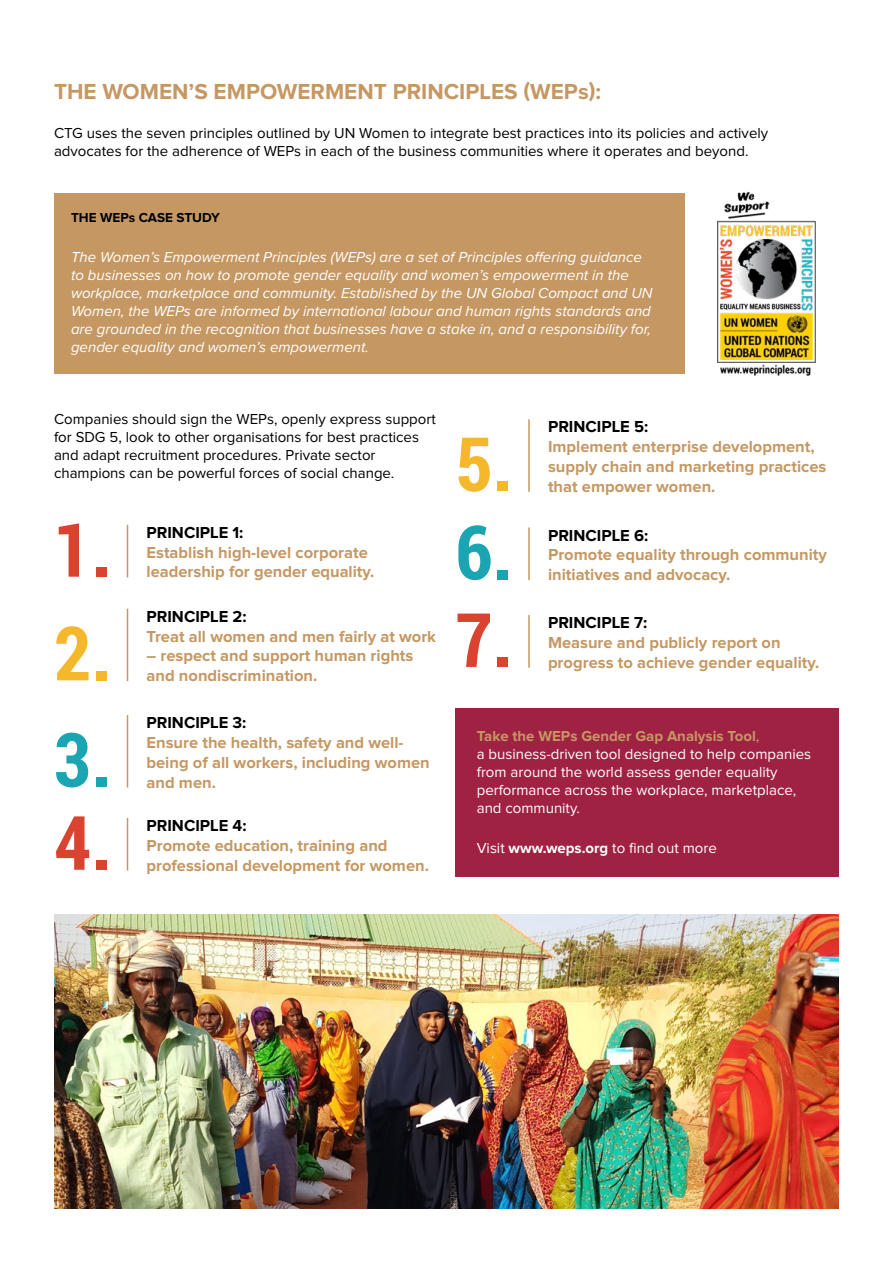
<style>
.page{position:relative;width:893px;height:1263px;background:#fff}
.page>*{position:absolute;margin:0;border:0;box-sizing:border-box;transform-origin:0 0}
.t1{font:700 75px "Roboto Condensed";color:#d9432f}
.t2{font:700 75px "Roboto Condensed";color:#f5b72c}
.t3{font:700 75px "Roboto Condensed";color:#1ba5b2}
.t4{font:700 22.5px "Proxima Nova";color:#c59863}
.t5{font:700 16.5px/19.8px "Proxima Nova";color:#c59863}
.t6{font:700 16.5px "Proxima Nova";color:#000}
.t7{font:italic 15px/18px "Proxima Nova";color:#fff}
.t8{font:15px/18px "Proxima Nova";color:#000}
.t9{font:15px/18px "Proxima Nova";color:#fff}
.t10{font:700 13.5px "Proxima Nova";color:#000}
.s1{font-weight:700;color:#c59863}
.s2{font-weight:500;color:#c59863}
.s3{font-weight:700}
</style>
<div class="page">
<div style="left:455px;top:708px;width:384px;height:169px;background:#9f2243"></div>
<hr style="left:127px;top:525px;width:1px;height:52px;background:#c59863">
<hr style="left:127px;top:609px;width:1px;height:72px;background:#c59863">
<hr style="left:127px;top:715px;width:1px;height:72px;background:#c59863">
<hr style="left:127px;top:818px;width:1px;height:52px;background:#c59863">
<hr style="left:528px;top:419px;width:2px;height:73px;background:#c59863">
<hr style="left:528px;top:527px;width:2px;height:53px;background:#c59863">
<hr style="left:528px;top:615px;width:2px;height:53px;background:#c59863">
<div style="left:54px;top:193px;width:630px;height:180px;background:#c59863"></div>
<img style="left:717px;top:191px;width:99px;height:185px">
<img style="left:54px;top:914px;width:785px;height:295px">
<h2 class="t4" style="left:54px;top:81px;width:548px">THE WOMEN’S EMPOWERMENT PRINCIPLES (WEPs):</h2>
<p class="t8" style="left:54px;top:125px;width:716px">CTG uses the seven principles outlined by UN Women to integrate best practices into its policies and actively advocates for the adherence of WEPs in each of the business communities where it operates and beyond.</p>
<p class="t10" style="left:71px;top:212px;width:150px">THE WEPs CASE STUDY</p>
<p class="t7" style="left:71px;top:247px;width:583px">The Women’s Empowerment Principles (WEPs) are a set of Principles offering guidance to businesses on how to promote gender equality and women’s empowerment in the workplace, marketplace and community. Established by the UN Global Compact and UN Women, the WEPs are informed by international labour and human rights standards and are grounded in the recognition that businesses have a stake in, and a responsibility for, gender equality and women’s empowerment.</p>
<p class="t8" style="left:54px;top:411px;width:383px">Companies should sign the WEPs, openly express support for SDG 5, look to other organisations for best practices and adapt recruitment procedures. Private sector champions can be powerful forces of social change.</p>
<h1 class="t1" style="left:54px;top:497px;width:59px">1.</h1>
<h1 class="t2" style="left:54px;top:601px;width:59px">2.</h1>
<h1 class="t3" style="left:54px;top:707px;width:59px">3.</h1>
<h1 class="t1" style="left:54px;top:790px;width:59px">4.</h1>
<p class="t6" style="left:147px;top:525px;width:98px">PRINCIPLE 1:</p>
<p class="t5" style="left:147px;top:543px;width:229px">Establish high-level corporate leadership for gender equality.</p>
<p class="t6" style="left:147px;top:609px;width:101px">PRINCIPLE 2:</p>
<p class="t5" style="left:147px;top:627px;width:291px">Treat all women and men fairly at work</p>
<p class="t5" style="left:147px;top:647px;width:268px">– respect and support human rights and nondiscrimination.</p>
<p class="t6" style="left:147px;top:715px;width:101px">PRINCIPLE 3:</p>
<p class="t5" style="left:147px;top:733px;width:285px">Ensure the health, safety and well&shy;being of all workers, including women and men.</p>
<p class="t6" style="left:147px;top:818px;width:101px">PRINCIPLE 4:</p>
<p class="t5" style="left:147px;top:836px;width:284px">Promote education, training and professional development for women.</p>
<h1 class="t2" style="left:455px;top:411px;width:59px">5.</h1>
<h1 class="t3" style="left:455px;top:500px;width:59px">6.</h1>
<h1 class="t1" style="left:455px;top:587px;width:59px">7.</h1>
<p class="t6" style="left:548px;top:419px;width:102px">PRINCIPLE 5:</p>
<p class="t5" style="left:548px;top:437px;width:280px">Implement enterprise development, supply chain and marketing practices that empower women.</p>
<p class="t6" style="left:548px;top:527px;width:102px">PRINCIPLE 6:</p>
<p class="t5" style="left:548px;top:546px;width:281px">Promote equality through community initiatives and advocacy.</p>
<p class="t6" style="left:548px;top:615px;width:101px">PRINCIPLE 7:</p>
<p class="t5" style="left:548px;top:633px;width:273px">Measure and publicly report on progress to achieve gender equality.</p>
<p class="t9" style="left:477px;top:728px;width:336px"><span class="s1">Take the WEPs Gender Gap Analysis Tool</span><span class="s2">,<br></span>a business-driven tool designed to help companies from around the world assess gender equality performance across the workplace, marketplace, and community.</p>
<p class="t9" style="left:477px;top:839px;width:242px">Visit <span class="s3">www.weps.org</span> to find out more</p>
</div>
